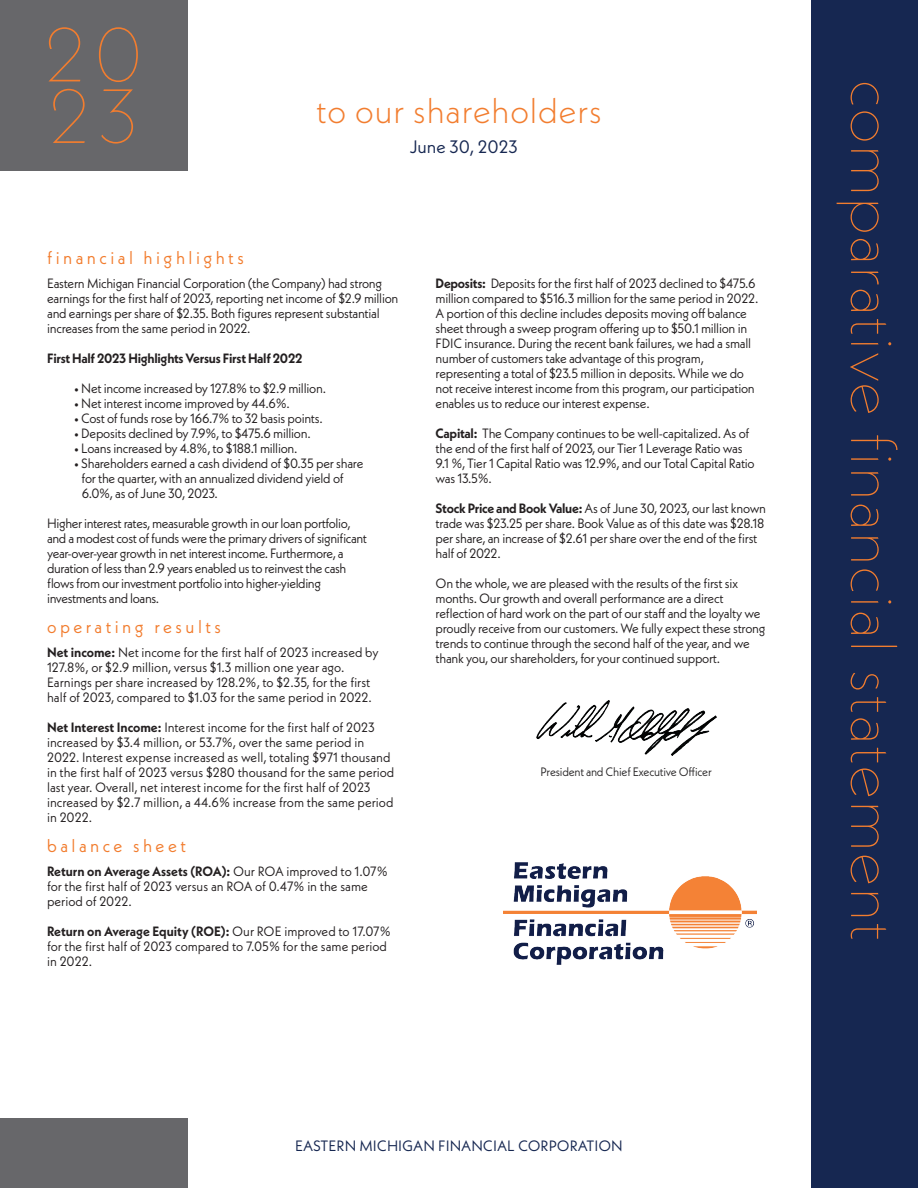
<style>
.page{position:relative;width:918px;height:1188px;background:#fff}
.page>*{position:absolute;margin:0;border:0;box-sizing:border-box;transform-origin:0 0}
.t1{font:100 76.5px "Neue Kabel";color:#f27d2f}
.t2{font:100 63px "Neue Kabel";letter-spacing:.02em;color:#f27d2f;scale:1.04 1}
.t3{font:300 34.5px "Neue Kabel";letter-spacing:.025em;color:#f27d2f}
.t4{font:18px "Neue Kabel";letter-spacing:.2em;color:#f27d2f;scale:.96 1}
.t5{font:18px "Neue Kabel";color:#162751}
.t6{font:15px "Neue Kabel";color:#162751}
.t7{font:13.5px/15px "Neue Kabel";letter-spacing:-.02em;color:#231f20;scale:.96 1}
.t8{font:13.5px/15px "Neue Kabel";color:#231f20;scale:.96 1}
.t9{font:700 13.5px "Neue Kabel";letter-spacing:-.02em;color:#231f20;scale:.96 1}
.t10{font:12.15px "Neue Kabel";letter-spacing:-.02em;color:#2b292a;scale:.95 1}
.s1{font-weight:700}
</style>
<div class="page">
<div style="left:811px;top:0;width:107px;height:1188px;background:#162751"></div>
<img style="left:536px;top:700px;width:181px;height:56px">
<img style="left:504px;top:862px;width:252px;height:103px">
<div style="left:0;top:0;width:187px;height:170px;background:#67676a"></div>
<div style="left:0;top:1119px;width:187px;height:69px;background:#67676a"></div>
<h1 class="t1" style="left:44px;top:7px;width:100px">20</h1>
<h1 class="t1" style="left:49px;top:68px;width:91px">23</h1>
<h3 class="t3" style="left:316px;top:89px;width:287px">to our shareholders</h3>
<h3 class="t5" style="left:410px;top:136px;width:110px">June 30, 2023</h3>
<h3 class="t4" style="left:47px;top:247px;width:206px">financial highlights</h3>
<p class="t7" style="left:47px;top:276px;width:367px">Eastern Michigan Financial Corporation (the Company) had strong earnings for the first half of 2023, reporting net income of $2.9 million and earnings per share of $2.35. Both figures represent substantial increases from the same period in 2022.</p>
<p class="t9" style="left:47px;top:350px;width:268px">First Half 2023 Highlights Versus First Half 2022</p>
<p class="t7" style="left:74px;top:381px;width:264px">• Net income increased by 127.8% to $2.9 million.</p>
<p class="t7" style="left:74px;top:396px;width:226px">• Net interest income improved by 44.6%.</p>
<p class="t7" style="left:74px;top:411px;width:260px">• Cost of funds rose by 166.7% to 32 basis points.</p>
<p class="t7" style="left:74px;top:426px;width:248px">• Deposits declined by 7.9%, to $475.6 million.</p>
<p class="t7" style="left:74px;top:441px;width:234px">• Loans increased by 4.8%, to $188.1 million.</p>
<p class="t7" style="left:82px;top:456px;width:295px;text-indent:-7px">• Shareholders earned a cash dividend of $0.35 per share for the quarter, with an annualized dividend yield of<br>6.0%, as of June 30, 2023.</p>
<p class="t7" style="left:47px;top:516px;width:335px">Higher interest rates, measurable growth in our loan portfolio, and a modest cost of funds were the primary drivers of significant year-over-year growth in net interest income. Furthermore, a duration of less than 2.9 years enabled us to reinvest the cash flows from our investment portfolio into higher-yielding investments and loans.</p>
<h3 class="t4" style="left:47px;top:616px;width:183px">operating results</h3>
<p class="t8" style="left:47px;top:645px;width:347px"><span class="s1">Net income:</span> Net income for the first half of 2023 increased by 127.8%, or $2.9 million, versus $1.3 million one year ago.<br>Earnings per share increased by 128.2%, to $2.35, for the first half of 2023, compared to $1.03 for the same period in 2022.</p>
<p class="t8" style="left:47px;top:720px;width:363px"><span class="s1">Net Interest Income:</span> Interest income for the first half of 2023 increased by $3.4 million, or 53.7%, over the same period in 2022. Interest expense increased as well, totaling $971 thousand in the first half of 2023 versus $280 thousand for the same period last year. Overall, net interest income for the first half of 2023 increased by $2.7 million, a 44.6% increase from the same period in 2022.</p>
<h3 class="t4" style="left:47px;top:835px;width:146px">balance sheet</h3>
<p class="t8" style="left:47px;top:864px;width:356px"><span class="s1">Return on Average Assets (ROA):</span> Our ROA improved to 1.07% for the first half of 2023 versus an ROA of 0.47% in the same period of 2022.</p>
<p class="t8" style="left:47px;top:924px;width:359px"><span class="s1">Return on Average Equity (ROE):</span> Our ROE improved to 17.07% for the first half of 2023 compared to 7.05% for the same period in 2022.</p>
<p class="t7" style="left:436px;top:276px;width:338px"><span class="s1">Deposits:</span> Deposits for the first half of 2023 declined to $475.6 million compared to $516.3 million for the same period in 2022.<br>A portion of this decline includes deposits moving off balance sheet through a sweep program offering up to $50.1 million in FDIC insurance. During the recent bank failures, we had a small number of customers take advantage of this program, representing a total of $23.5 million in deposits. While we do not receive interest income from this program, our participation enables us to reduce our interest expense.</p>
<p class="t7" style="left:436px;top:426px;width:334px"><span class="s1">Capital:</span> The Company continues to be well-capitalized. As of the end of the first half of 2023, our Tier 1 Leverage Ratio was 9.1 %, Tier 1 Capital Ratio was 12.9%, and our Total Capital Ratio was 13.5%.</p>
<p class="t7" style="left:436px;top:501px;width:346px"><span class="s1">Stock Price and Book Value:</span> As of June 30, 2023, our last known trade was $23.25 per share. Book Value as of this date was $28.18 per share, an increase of $2.61 per share over the end of the first half of 2022.</p>
<p class="t7" style="left:436px;top:576px;width:345px">On the whole, we are pleased with the results of the first six months. Our growth and overall performance are a direct reflection of hard work on the part of our staff and the loyalty we proudly receive from our customers. We fully expect these strong trends to continue through the second half of the year, and we thank you, our shareholders, for your continued support.</p>
<p class="t10" style="left:541px;top:764px;width:182px">President and Chief Executive Officer</p>
<p class="t6" style="left:295px;top:1136px;width:329px">EASTERN MICHIGAN FINANCIAL CORPORATION</p>
<h2 class="t2" style="left:913px;top:80px;width:829px;rotate:90deg">comparative financial statement</h2>
</div>
